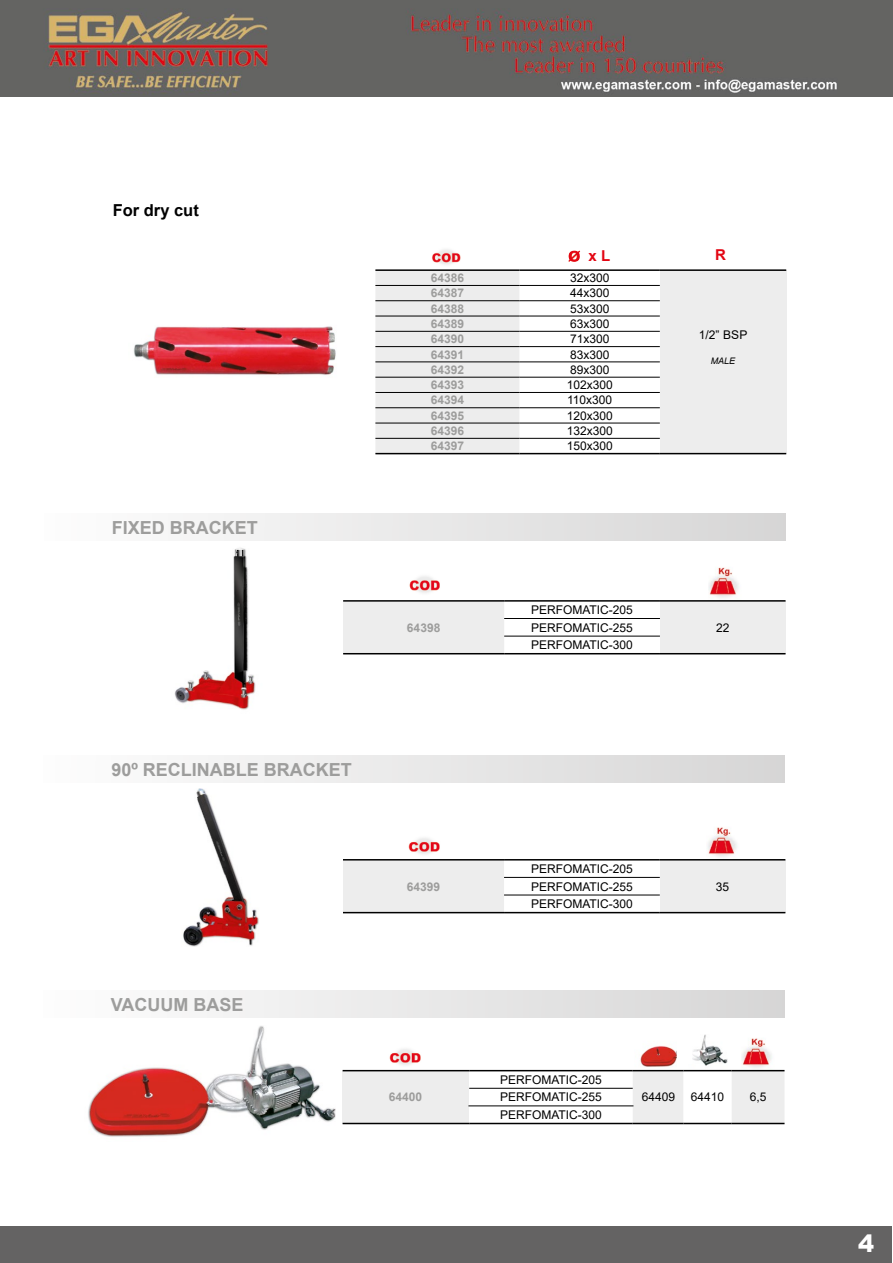
<style>
.page{position:relative;width:893px;height:1263px;background:#fff}
.page>*{position:absolute;margin:0;border:0;box-sizing:border-box;transform-origin:0 0}
.t1{font:900 24px "Arial";color:#fff}
.t2{font:700 18px "Arial";color:#9d9d9c}
.t3{font:700 16.5px "Arial";color:#000}
.t4{font:700 15px "Arial";color:#e30613}
.t5{font:12px/17.4px "Arial";color:#000}
.t6{font:700 12px "Arial";color:#9d9d9c}
.t7{font:italic 9px "Arial";color:#000}
</style>
<div class="page">
<div style="left:1px;top:1226px;width:891px;height:37px;background:#646363"></div>
<img style="left:0;top:0;width:893px;height:97px">
<img style="left:432px;top:249px;width:29px;height:16px">
<img style="left:133px;top:326px;width:203px;height:49px">
<svg style="left:375px;top:271px;width:285px;height:182px"></svg>
<div style="left:660px;top:270px;width:126px;height:184px;background:#ededed"></div>
<hr style="left:375px;top:269px;width:145px;height:2px;background:#000">
<hr style="left:520px;top:269px;width:140px;height:2px;background:#000">
<hr style="left:660px;top:269px;width:126px;height:2px;background:#000">
<hr style="left:375px;top:453px;width:145px;height:1px;background:#000">
<hr style="left:520px;top:453px;width:140px;height:1px;background:#000">
<hr style="left:660px;top:453px;width:126px;height:1px;background:#000">
<hr style="left:375px;top:285px;width:145px;height:1px;background:#000">
<hr style="left:520px;top:285px;width:140px;height:1px;background:#000">
<hr style="left:375px;top:300px;width:145px;height:1px;background:#000">
<hr style="left:520px;top:300px;width:140px;height:1px;background:#000">
<hr style="left:375px;top:316px;width:145px;height:1px;background:#000">
<hr style="left:520px;top:316px;width:140px;height:1px;background:#000">
<hr style="left:375px;top:331px;width:145px;height:1px;background:#000">
<hr style="left:520px;top:331px;width:140px;height:1px;background:#000">
<hr style="left:375px;top:346px;width:145px;height:1px;background:#000">
<hr style="left:520px;top:346px;width:140px;height:1px;background:#000">
<hr style="left:375px;top:362px;width:145px;height:1px;background:#000">
<hr style="left:520px;top:362px;width:140px;height:1px;background:#000">
<hr style="left:375px;top:377px;width:145px;height:1px;background:#000">
<hr style="left:520px;top:377px;width:140px;height:1px;background:#000">
<hr style="left:375px;top:392px;width:145px;height:1px;background:#000">
<hr style="left:520px;top:392px;width:140px;height:1px;background:#000">
<hr style="left:375px;top:407px;width:145px;height:1px;background:#000">
<hr style="left:520px;top:407px;width:140px;height:1px;background:#000">
<hr style="left:375px;top:423px;width:145px;height:1px;background:#000">
<hr style="left:520px;top:423px;width:140px;height:1px;background:#000">
<hr style="left:375px;top:438px;width:145px;height:1px;background:#000">
<hr style="left:520px;top:438px;width:140px;height:1px;background:#000">
<img style="left:568px;top:250px;width:13px;height:12px">
<img style="left:383px;top:1049px;width:44px;height:21px">
<img style="left:741px;top:1038px;width:34px;height:32px">
<img style="left:408px;top:838px;width:32px;height:16px">
<img style="left:708px;top:827px;width:29px;height:30px">
<img style="left:409px;top:576px;width:31px;height:17px">
<img style="left:709px;top:567px;width:30px;height:31px">
<img style="left:174px;top:548px;width:82px;height:162px">
<img style="left:183px;top:789px;width:76px;height:158px">
<img style="left:88px;top:1026px;width:247px;height:111px">
<img style="left:640px;top:1046px;width:36px;height:21px">
<img style="left:702px;top:1034px;width:26px;height:32px">
<div style="left:343px;top:601px;width:161px;height:53px;background:#ededed"></div>
<svg style="left:504px;top:635px;width:156px;height:1px"></svg>
<div style="left:660px;top:601px;width:126px;height:53px;background:#ededed"></div>
<hr style="left:343px;top:600px;width:161px;height:2px;background:#000">
<hr style="left:504px;top:600px;width:156px;height:2px;background:#000">
<hr style="left:660px;top:600px;width:126px;height:2px;background:#000">
<hr style="left:343px;top:653px;width:161px;height:1px;background:#000">
<hr style="left:504px;top:653px;width:156px;height:1px;background:#000">
<hr style="left:660px;top:653px;width:126px;height:1px;background:#000">
<hr style="left:504px;top:618px;width:156px;height:1px;background:#000">
<hr style="left:504px;top:636px;width:156px;height:1px;background:#000">
<div style="left:343px;top:860px;width:161px;height:53px;background:#ededed"></div>
<svg style="left:504px;top:860px;width:156px;height:52px"></svg>
<div style="left:660px;top:860px;width:125px;height:53px;background:#ededed"></div>
<hr style="left:343px;top:859px;width:161px;height:1px;background:#000">
<hr style="left:504px;top:859px;width:156px;height:1px;background:#000">
<hr style="left:660px;top:859px;width:125px;height:1px;background:#000">
<hr style="left:343px;top:912px;width:161px;height:1px;background:#000">
<hr style="left:504px;top:912px;width:156px;height:1px;background:#000">
<hr style="left:660px;top:912px;width:125px;height:1px;background:#000">
<hr style="left:504px;top:877px;width:156px;height:1px;background:#000">
<hr style="left:504px;top:895px;width:156px;height:1px;background:#000">
<div style="left:343px;top:1071px;width:126px;height:52px;background:#ededed"></div>
<svg style="left:469px;top:1071px;width:315px;height:52px"></svg>
<hr style="left:343px;top:1070px;width:126px;height:1px;background:#000">
<hr style="left:469px;top:1070px;width:164px;height:1px;background:#000">
<hr style="left:683px;top:1070px;width:49px;height:1px;background:#000">
<hr style="left:732px;top:1070px;width:52px;height:1px;background:#000">
<hr style="left:343px;top:1123px;width:126px;height:1px;background:#000">
<hr style="left:683px;top:1123px;width:49px;height:1px;background:#000">
<hr style="left:732px;top:1123px;width:52px;height:1px;background:#000">
<hr style="left:469px;top:1088px;width:164px;height:1px;background:#000">
<hr style="left:468px;top:1105px;width:165px;height:1px;background:#000">
<hr style="left:633px;top:1070px;width:50px;height:1px;background:#000">
<hr style="left:469px;top:1123px;width:164px;height:1px;background:#000">
<hr style="left:633px;top:1123px;width:50px;height:1px;background:#000">
<svg style="left:692px;top:1045px;width:16px;height:19px"></svg>
<div style="left:44px;top:513px;width:741px;height:28px;background:linear-gradient(to right,#fdfdfd,#d6d5d5)"></div>
<div style="left:43px;top:756px;width:742px;height:27px;background:linear-gradient(to right,#fdfdfd,#d6d6d6)"></div>
<div style="left:43px;top:990px;width:741px;height:28px;background:linear-gradient(to right,#fdfdfd,#d6d5d5)"></div>
<h3 class="t3" style="left:113px;top:199px;width:88px">For dry cut</h3>
<h2 class="t2" style="left:112px;top:515px;width:147px">FIXED BRACKET</h2>
<p class="t4" style="left:588px;top:246px;width:24px">x L</p>
<p class="t4" style="left:715px;top:245px;width:12px">R</p>
<p class="t6" style="left:431px;top:270px;width:35px">64386</p>
<p class="t5" style="left:570px;top:269px;width:41px">32x300</p>
<p class="t6" style="left:431px;top:285px;width:35px">64387</p>
<p class="t5" style="left:570px;top:284px;width:41px">44x300</p>
<p class="t6" style="left:431px;top:301px;width:35px">64388</p>
<p class="t5" style="left:570px;top:300px;width:41px">53x300</p>
<p class="t6" style="left:431px;top:316px;width:35px">64389</p>
<p class="t5" style="left:570px;top:315px;width:41px">63x300</p>
<p class="t6" style="left:431px;top:331px;width:35px">64390</p>
<p class="t5" style="left:570px;top:330px;width:41px">71x300</p>
<p class="t6" style="left:431px;top:346px;width:35px">64391</p>
<p class="t5" style="left:570px;top:346px;width:41px">83x300</p>
<p class="t6" style="left:431px;top:362px;width:35px">64392</p>
<p class="t5" style="left:570px;top:361px;width:41px">89x300</p>
<p class="t6" style="left:431px;top:377px;width:35px">64393</p>
<p class="t5" style="left:567px;top:376px;width:48px">102x300</p>
<p class="t6" style="left:431px;top:392px;width:35px">64394</p>
<p class="t5" style="left:567px;top:391px;width:47px">110x300</p>
<p class="t6" style="left:431px;top:408px;width:35px">64395</p>
<p class="t5" style="left:567px;top:407px;width:48px">120x300</p>
<p class="t6" style="left:431px;top:423px;width:35px">64396</p>
<p class="t5" style="left:567px;top:422px;width:48px">132x300</p>
<p class="t6" style="left:431px;top:438px;width:35px">64397</p>
<p class="t5" style="left:567px;top:437px;width:48px">150x300</p>
<p class="t6" style="left:407px;top:619px;width:35px">64398</p>
<p class="t5" style="left:531px;top:601px;width:103px">PERFOMATIC-205<br>PERFOMATIC-255</p>
<p class="t5" style="left:531px;top:636px;width:103px">PERFOMATIC-300</p>
<p class="t5" style="left:699px;top:326px;width:50px">1/2” BSP</p>
<p class="t7" style="left:711px;top:355px;width:26px">MALE</p>
<p class="t5" style="left:716px;top:619px;width:15px">22</p>
<h2 class="t2" style="left:111px;top:758px;width:242px">90º RECLINABLE BRACKET</h2>
<p class="t6" style="left:407px;top:878px;width:35px">64399</p>
<h2 class="t2" style="left:111px;top:993px;width:134px">VACUUM BASE</h2>
<p class="t6" style="left:389px;top:1089px;width:35px">64400</p>
<p class="t5" style="left:531px;top:860px;width:103px">PERFOMATIC-205<br>PERFOMATIC-255</p>
<p class="t5" style="left:531px;top:895px;width:103px">PERFOMATIC-300</p>
<p class="t5" style="left:716px;top:877px;width:15px">35</p>
<p class="t5" style="left:500px;top:1071px;width:103px">PERFOMATIC-205<br>PERFOMATIC-255</p>
<p class="t5" style="left:500px;top:1106px;width:103px">PERFOMATIC-300</p>
<p class="t5" style="left:642px;top:1088px;width:35px">64409</p>
<p class="t5" style="left:691px;top:1088px;width:35px">64410</p>
<p class="t5" style="left:750px;top:1088px;width:18px">6,5</p>
<h1 class="t1" style="left:858px;top:1226px;width:18px">4</h1>
</div>
